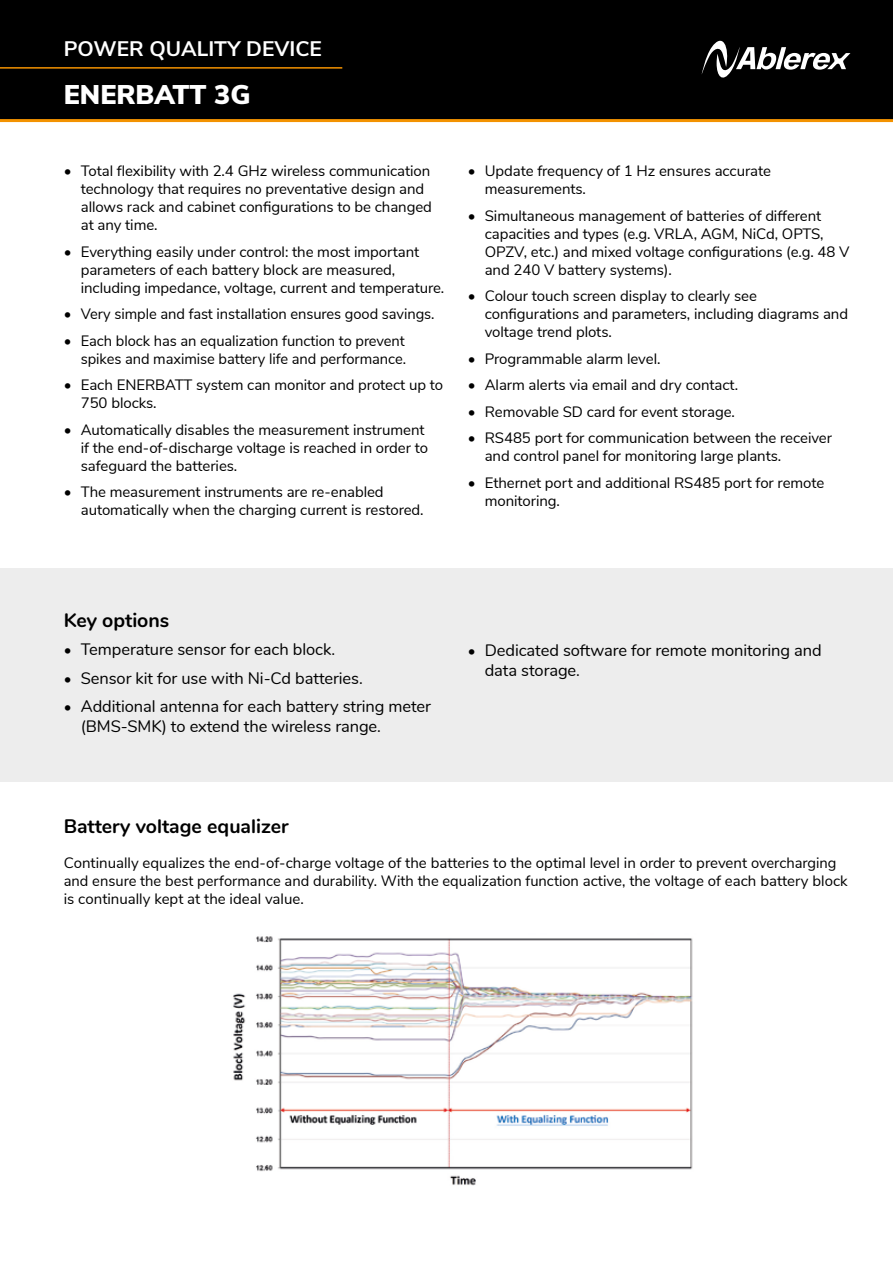
<style>
.page{position:relative;width:893px;height:1263px;background:#fff}
.page>*{position:absolute;margin:0;border:0;box-sizing:border-box;transform-origin:0 0}
.t1{font:900 27px "Nunito Sans";color:#fff}
.t2{font:700 21px "Nunito Sans";color:#fff}
.t3{font:700 19.5px "Nunito";color:#000}
.t4{font:16.5px/19.8px "Nunito";letter-spacing:-.005em;color:#000}
.t5{font:15px/18px "Nunito Sans";letter-spacing:-.005em;color:#000}
.s1{font-family:"Nunito Sans";font-size:15px}
</style>
<div class="page">
<div style="left:0;top:568px;width:893px;height:213px;background:#ededed"></div>
<img style="left:233px;top:936px;width:460px;height:250px">
<div style="left:0;top:0;width:893px;height:119px;background:#000"></div>
<hr style="left:0;top:67px;width:342px;height:2px;background:#f39200">
<hr style="left:0;top:119px;width:893px;height:3px;background:#f39200">
<svg style="left:702px;top:40px;width:148px;height:38px"></svg>
<h2 class="t2" style="left:64px;top:34px;width:260px">POWER QUALITY DEVICE</h2>
<h1 class="t1" style="left:64px;top:75px;width:188px">ENERBATT 3G</h1>
<p class="t5" style="left:81px;top:161px;width:353px;text-indent:-17px">• Total flexibility with 2.4 GHz wireless communication technology that requires no preventative design and allows rack and cabinet configurations to be changed at any time.</p>
<p class="t5" style="left:81px;top:241px;width:365px;text-indent:-17px">• Everything easily under control: the most important parameters of each battery block are measured, including impedance, voltage, current and temperature.</p>
<p class="t5" style="left:64px;top:304px;width:372px">• Very simple and fast installation ensures good savings.</p>
<p class="t5" style="left:64px;top:330px;width:344px;text-align:right">• Each block has an equalization function to prevent spikes and maximise battery life and performance.</p>
<p class="t5" style="left:81px;top:375px;width:364px;text-indent:-17px">• Each ENERBATT system can monitor and protect up to<br>750 blocks.</p>
<p class="t5" style="left:81px;top:419px;width:349px;text-indent:-17px">• Automatically disables the measurement instrument if the end-of-discharge voltage is reached in order to safeguard the batteries.</p>
<p class="t5" style="left:81px;top:482px;width:344px;text-indent:-17px">• The measurement instruments are re-enabled automatically when the charging current is restored.</p>
<p class="t5" style="left:485px;top:161px;width:288px;text-indent:-17px">• Update frequency of 1 Hz ensures accurate measurements.</p>
<p class="t5" style="left:485px;top:205px;width:366px;text-indent:-17px">• Simultaneous management of batteries of different capacities and types (e.g. VRLA, AGM, NiCd, OPTS, OPZV, etc.) and mixed voltage configurations (e.g. 48 V and 240 V battery systems).</p>
<p class="t5" style="left:485px;top:286px;width:365px;text-indent:-17px">• Colour touch screen display to clearly see configurations and parameters, including diagrams and voltage trend plots.</p>
<p class="t5" style="left:468px;top:348px;width:194px">• Programmable alarm level.</p>
<p class="t5" style="left:468px;top:375px;width:272px">• Alarm alerts via email and dry contact.</p>
<p class="t5" style="left:468px;top:401px;width:269px">• Removable SD card for event storage.</p>
<p class="t5" style="left:485px;top:428px;width:349px;text-indent:-17px">• RS485 port for communication between the receiver and control panel for monitoring large plants.</p>
<p class="t5" style="left:485px;top:472px;width:341px;text-indent:-17px">• Ethernet port and additional RS485 port for remote monitoring.</p>
<h3 class="t3" style="left:64px;top:606px;width:107px">Key options</h3>
<p class="t4" style="left:64px;top:639px;width:273px"><span class="s1">•</span> Temperature sensor for each block.</p>
<p class="t4" style="left:64px;top:667px;width:300px"><span class="s1">•</span> Sensor kit for use with Ni-Cd batteries.</p>
<p class="t4" style="left:81px;top:695px;width:352px;text-indent:-17px"><span class="s1">•</span> Additional antenna for each battery string meter (BMS-SMK) to extend the wireless range.</p>
<p class="t4" style="left:485px;top:640px;width:339px;text-indent:-17px"><span class="s1">•</span> Dedicated software for remote monitoring and data storage.</p>
<h3 class="t3" style="left:64px;top:812px;width:226px">Battery voltage equalizer</h3>
<p class="t5" style="left:64px;top:853px;width:785px">Continually equalizes the end-of-charge voltage of the batteries to the optimal level in order to prevent overcharging and ensure the best performance and durability. With the equalization function active, the voltage of each battery block is continually kept at the ideal value.</p>
</div>
